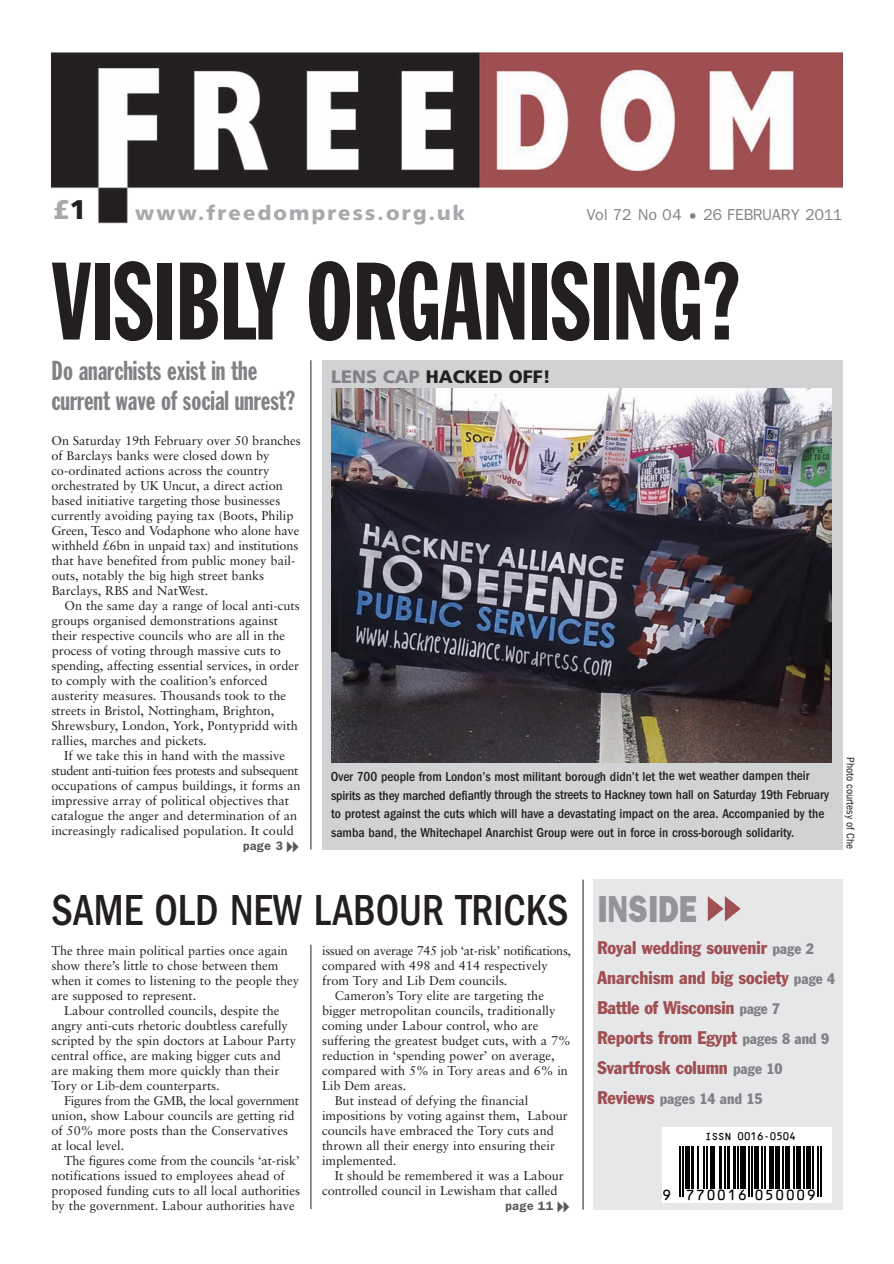
<style>
.page{position:relative;width:894px;height:1264px;background:#fff}
.page>*{position:absolute;margin:0;border:0;box-sizing:border-box;transform-origin:0 0}
.t1{font:108px "Franklin Gothic Extra Cond";color:#231f20}
.t2{font:500 condensed 45px "Franklin Gothic";color:#231f20;scale:.93 1}
.t3{font:800 31.8px "Franklin";color:#939598;scale:.8 1}
.t4{font:27px/30px "Franklin Gothic Extra Cond";color:#808285}
.t5{font:900 27px "Frutiger";color:#a8a9ad}
.t6{font:900 20.25px "Frutiger";letter-spacing:.11em;color:#a8a9ad}
.t7{font:condensed 18px/30px "Franklin Gothic";color:#a04f52}
.t8{font:900 18px "Frutiger";color:#231f20}
.t9{font:condensed 15px "Franklin Gothic";color:#808285}
.t10{font:14.25px "Ocr B";letter-spacing:.13em;color:#000}
.t11{font:500 condensed 13.5px/18.9px "Franklin Gothic";color:#231f20}
.t12{font:13.5px "Franklin";letter-spacing:.03em;color:#808285}
.t13{font:12.75px/15px "Sabon";color:#231f20}
.t14{font:12.75px "Sabon";letter-spacing:-.03em;color:#231f20}
.t15{font:condensed 11.25px "Franklin Gothic";color:#231f20}
.t16{font:10.65px "Ocr B";color:#000}
.t17{font:10.5px "Franklin Demi";color:#57585a}
.s1{color:#231f20}
.s2{color:#808285}
.s3{font-size:15px;color:#808285}
.s4{font-size:18px;color:#a04f52}
</style>
<div class="page">
<hr style="left:311px;top:360px;width:1px;height:490px;background:#231f20">
<hr style="left:583px;top:879px;width:1px;height:330px;background:#231f20">
<img style="left:52px;top:53px;width:790px;height:170px">
<div style="left:593px;top:879px;width:249px;height:330px;background:#e6e7e9"></div>
<hr style="left:311px;top:944px;width:1px;height:265px;background:#231f20">
<div style="left:662px;top:1127px;width:170px;height:75px;background:#fff"></div>
<hr style="left:679px;top:1146px;width:1px;height:50px;background:#000">
<hr style="left:682px;top:1146px;width:1px;height:50px;background:#000">
<hr style="left:685px;top:1146px;width:4px;height:43px;background:#000">
<hr style="left:691px;top:1146px;width:3px;height:43px;background:#000">
<hr style="left:697px;top:1146px;width:1px;height:43px;background:#000">
<hr style="left:703px;top:1146px;width:1px;height:43px;background:#000">
<hr style="left:706px;top:1146px;width:1px;height:43px;background:#000">
<div style="left:710px;top:1146px;width:5px;height:43px;background:#000"></div>
<hr style="left:719px;top:1146px;width:3px;height:43px;background:#000">
<hr style="left:724px;top:1146px;width:1px;height:43px;background:#000">
<hr style="left:727px;top:1146px;width:3px;height:43px;background:#000">
<hr style="left:733px;top:1146px;width:3px;height:43px;background:#000">
<hr style="left:737px;top:1146px;width:2px;height:43px;background:#000">
<div style="left:740px;top:1146px;width:6px;height:43px;background:#000"></div>
<hr style="left:748px;top:1146px;width:1px;height:50px;background:#000">
<hr style="left:751px;top:1146px;width:1px;height:50px;background:#000">
<hr style="left:754px;top:1146px;width:4px;height:43px;background:#000">
<hr style="left:761px;top:1146px;width:2px;height:43px;background:#000">
<hr style="left:764px;top:1146px;width:2px;height:43px;background:#000">
<hr style="left:769px;top:1146px;width:4px;height:43px;background:#000">
<hr style="left:775px;top:1146px;width:4px;height:43px;background:#000">
<hr style="left:782px;top:1146px;width:2px;height:43px;background:#000">
<div style="left:785px;top:1146px;width:5px;height:43px;background:#000"></div>
<hr style="left:793px;top:1146px;width:1px;height:43px;background:#000">
<hr style="left:796px;top:1146px;width:4px;height:43px;background:#000">
<hr style="left:803px;top:1146px;width:2px;height:43px;background:#000">
<div style="left:806px;top:1146px;width:5px;height:43px;background:#000"></div>
<hr style="left:812px;top:1146px;width:2px;height:43px;background:#000">
<hr style="left:817px;top:1146px;width:1px;height:50px;background:#000">
<hr style="left:820px;top:1146px;width:1px;height:50px;background:#000">
<div style="left:135px;top:189px;width:707px;height:45px;background:#fff"></div>
<div style="left:52px;top:189px;width:45px;height:45px;background:#fff"></div>
<div style="left:322px;top:360px;width:520px;height:489px;background:#d1d2d4"></div>
<img style="left:331px;top:389px;width:500px;height:373px">
<h3 class="t5" style="left:53px;top:199px;width:35px">£<span class="s1">1</span></h3>
<h3 class="t6" style="left:135px;top:204px;width:332px">www.freedompress.org.uk</h3>
<p class="t12" style="left:587px;top:207px;width:257px">Vol 72 No 04 • 26 FEBRUARY 2011</p>
<h1 class="t1" style="left:52px;top:263px;width:690px">VISIBLY ORGANISING?</h1>
<h3 class="t4" style="left:52px;top:357px;width:245px">Do anarchists exist in the current wave of social unrest?</h3>
<p class="t13" style="left:51px;top:434px;width:251px">On Saturday 19th February over 50 branches of Barclays banks were closed down by<br>co- ordinated actions across the country orchestrated by UK Uncut, a direct action based initiative targeting those businesses currently avoiding paying tax (Boots, Philip Green, Tesco and Vodaphone who alone have withheld £6bn in unpaid tax) and institutions that have benefited from public money bail&shy;outs, notably the big high street banks Barclays, RBS and NatWest.</p>
<p class="t13" style="left:51px;top:599px;width:250px;text-indent:13px">On the same day a range of local anti-cuts groups organised demonstrations against their respective councils who are all in the process of voting through massive cuts to spending, affecting essential services, in order to comply with the coalition’s enforced austerity measures. Thousands took to the streets in Bristol, Nottingham, Brighton, Shrewsbury, London, York, Pontypridd with rallies, marches and pickets.</p>
<p class="t13" style="left:51px;top:749px;width:251px;text-indent:13px">If we take this in hand with the massive student anti-tuition fees protests and subsequent occupations of campus buildings, it forms an impressive array of political objectives that catalogue the anger and determination of an increasingly radicalised population. It could</p>
<p class="t17" style="left:243px;top:840px;width:41px">page 3</p>
<h3 class="t8" style="left:331px;top:369px;width:221px"><span class="s2">LENS CAP</span> HACKED OFF!</h3>
<p class="t11" style="left:331px;top:766px;width:499px">Over 700 people from London’s most militant borough didn’t let the wet weather dampen their spirits as they marched defiantly through the streets to Hackney town hall on Saturday 19th February to protest against the cuts which will have a devastating impact on the area. Accompanied by the samba band, the Whitechapel Anarchist Group were out in force in cross-borough solidarity.</p>
<p class="t15" style="left:857px;top:757px;width:93px;rotate:90deg">Photo courtesy of Che</p>
<h2 class="t2" style="left:52px;top:883px;width:557px">SAME OLD NEW LABOUR TRICKS</h2>
<p class="t13" style="left:52px;top:944px;width:238px">The three main political parties once again</p>
<p class="t13" style="left:52px;top:959px;width:229px">show there’s little to chose between them</p>
<p class="t13" style="left:51px;top:974px;width:249px">when it comes to listening to the people they</p>
<p class="t13" style="left:51px;top:989px;width:146px">are supposed to represent.</p>
<p class="t13" style="left:64px;top:1004px;width:217px">Labour controlled councils, despite the</p>
<p class="t13" style="left:51px;top:1019px;width:238px">angry anti-cuts rhetoric doubtless carefully</p>
<p class="t13" style="left:51px;top:1034px;width:246px">scripted by the spin doctors at Labour Party</p>
<p class="t13" style="left:51px;top:1049px;width:231px">central office, are making bigger cuts and</p>
<p class="t13" style="left:51px;top:1064px;width:230px">are making them more quickly than their</p>
<p class="t13" style="left:51px;top:1079px;width:170px">Tory or Lib-dem counterparts.</p>
<p class="t14" style="left:64px;top:1095px;width:236px">Figures from the GMB, the local government</p>
<p class="t13" style="left:51px;top:1109px;width:244px">union, show Labour councils are getting rid</p>
<p class="t13" style="left:51px;top:1124px;width:238px">of 50% more posts than the Conservatives</p>
<p class="t13" style="left:51px;top:1139px;width:74px">at local level.</p>
<p class="t13" style="left:64px;top:1154px;width:237px">The figures come from the councils ‘at-risk’</p>
<p class="t13" style="left:51px;top:1169px;width:235px">notifications issued to employees ahead of</p>
<p class="t13" style="left:51px;top:1184px;width:250px">proposed funding cuts to all local authorities</p>
<p class="t13" style="left:51px;top:1199px;width:245px">by the government. Labour authorities have</p>
<p class="t14" style="left:322px;top:945px;width:250px">issued on average 745 job ‘at-risk’ notifications,</p>
<p class="t13" style="left:322px;top:959px;width:227px">compared with 498 and 414 respectively</p>
<p class="t13" style="left:322px;top:974px;width:187px">from Tory and Lib Dem councils.</p>
<p class="t13" style="left:335px;top:989px;width:211px">Cameron’s Tory elite are targeting the</p>
<p class="t13" style="left:322px;top:1004px;width:235px">bigger metropolitan councils, traditionally</p>
<p class="t13" style="left:322px;top:1019px;width:218px">coming under Labour control, who are</p>
<p class="t13" style="left:322px;top:1034px;width:250px">suffering the greatest budget cuts, with a 7%</p>
<p class="t13" style="left:322px;top:1049px;width:234px">reduction in ‘spending power’ on average,</p>
<p class="t13" style="left:322px;top:1064px;width:247px">compared with 5% in Tory areas and 6% in</p>
<p class="t13" style="left:322px;top:1079px;width:86px">Lib Dem areas.</p>
<p class="t13" style="left:335px;top:1094px;width:195px">But instead of defying the financial</p>
<p class="t13" style="left:322px;top:1109px;width:247px">impositions by voting against them, Labour</p>
<p class="t13" style="left:322px;top:1124px;width:233px">councils have embraced the Tory cuts and</p>
<p class="t13" style="left:322px;top:1139px;width:235px">thrown all their energy into ensuring their</p>
<p class="t13" style="left:322px;top:1154px;width:76px">implemented.</p>
<p class="t13" style="left:335px;top:1169px;width:231px">It should be remembered it was a Labour</p>
<p class="t13" style="left:322px;top:1184px;width:237px">controlled council in Lewisham that called</p>
<p class="t17" style="left:506px;top:1200px;width:50px">page 11</p>
<h3 class="t3" style="left:597px;top:892px;width:126px">INSIDE</h3>
<h3 class="t7" style="left:597px;top:934px;width:239px">Royal wedding souvenir <span class="s3">page 2<br></span>Anarchism and big society <span class="s3">page 4<br></span>Battle of Wisconsin <span class="s3">page 7<br></span>Reports from Egypt <span class="s3">pages 8 and 9<br></span>Svartfrosk column <span class="s3">page 10</span></h3>
<p class="t9" style="left:597px;top:1093px;width:167px"><span class="s4">Reviews</span> pages 14 and 15</p>
<p class="t16" style="left:705px;top:1131px;width:92px">ISSN 0016-0504</p>
<p class="t10" style="left:662px;top:1189px;width:155px">9 770016 050009</p>
</div>
